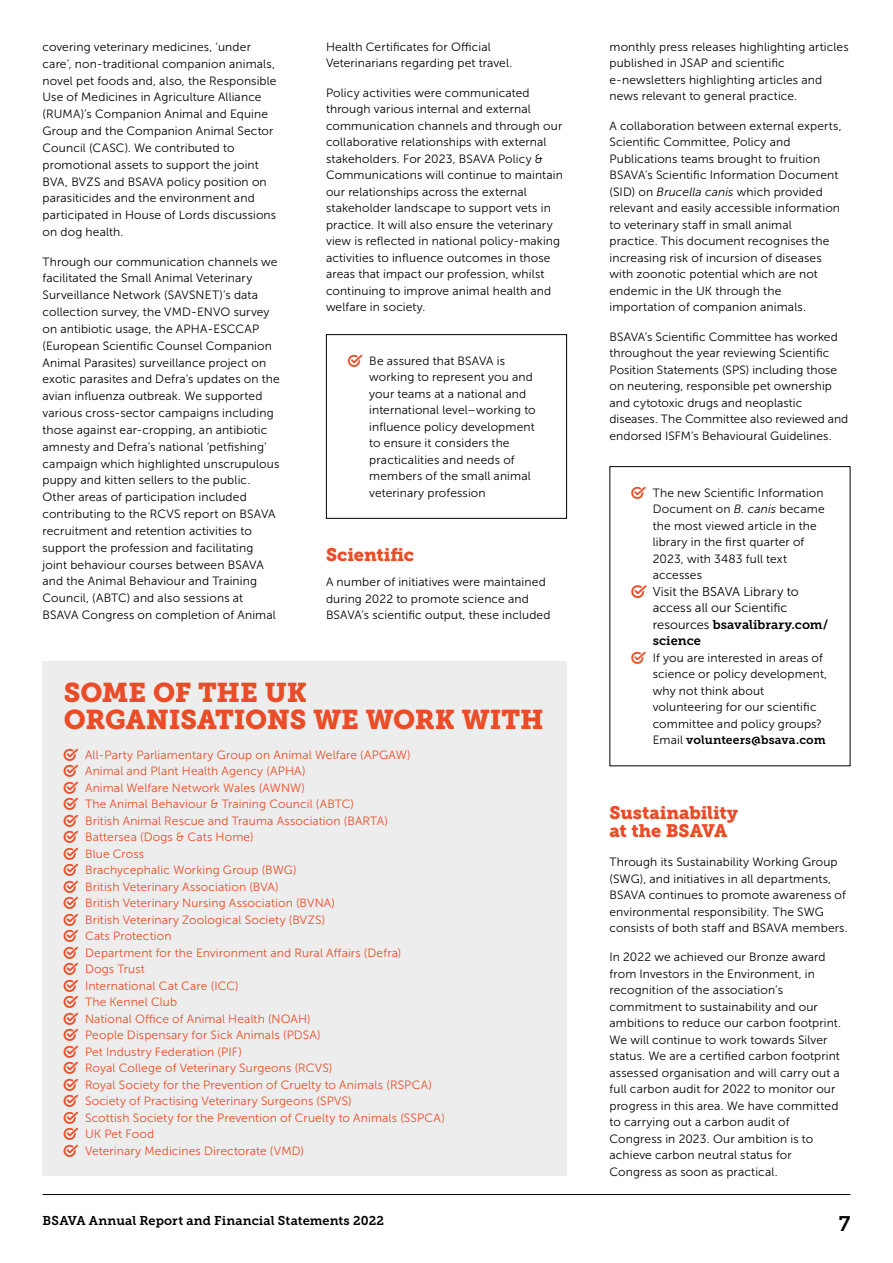
<style>
.page{position:relative;width:893px;height:1263px;background:#fff}
.page>*{position:absolute;margin:0;border:0;box-sizing:border-box;transform-origin:0 0}
.t1{font:27px/27px "Museo Slab 900";letter-spacing:-.005em;color:#e94c26}
.t2{font:21px "Museo Slab 700";color:#000}
.t3{font:18px/18px "Museo Slab 900";letter-spacing:-.005em;color:#e94c26}
.t4{font:12.75px/16.5px "Museo Slab 700";letter-spacing:.005em;color:#000}
.t5{font:12.75px/16.5px "Museo Sans 300";letter-spacing:.005em;color:#000}
.t6{font:12px/16.5px "Museo Sans 300";letter-spacing:.01em;color:#000}
.t7{font:12px/16.5px "Museo Sans 300";letter-spacing:.01em;color:#e94c26}
.t8{font:12px "Museo Slab 700";letter-spacing:.01em;color:#000}
.s1{font-style:italic}
.s2{font-family:"Museo Sans 300"}
</style>
<div class="page">
<hr style="left:43px;top:1194px;width:807px;height:1px;background:#000">
<div style="left:326px;top:334px;width:241px;height:185px;border:1px solid #000"></div>
<div style="left:43px;top:662px;width:524px;height:514px;background:#ededed"></div>
<p class="t6" style="left:43px;top:39px;width:236px">covering veterinary medicines, ‘under care’, non-traditional companion animals, novel pet foods and, also, the Responsible Use of Medicines in Agriculture Alliance (RUMA)’s Companion Animal and Equine Group and the Companion Animal Sector Council (CASC). We contributed to promotional assets to support the joint BVA, BVZS and BSAVA policy position on parasiticides and the environment and participated in House of Lords discussions on dog health.</p>
<p class="t6" style="left:43px;top:253px;width:239px">Through our communication channels we facilitated the Small Animal Veterinary Surveillance Network (SAVSNET)’s data collection survey, the VMD-ENVO survey on antibiotic usage, the APHA-ESCCAP (European Scientific Counsel Companion Animal Parasites) surveillance project on exotic parasites and Defra’s updates on the avian influenza outbreak. We supported various cross-sector campaigns including those against ear-cropping, an antibiotic amnesty and Defra’s national ‘petfishing’ campaign which highlighted unscrupulous puppy and kitten sellers to the public.<br>Other areas of participation included contributing to the RCVS report on BSAVA recruitment and retention activities to support the profession and facilitating joint behaviour courses between BSAVA and the Animal Behaviour and Training Council, (ABTC) and also sessions at BSAVA Congress on completion of Animal</p>
<p class="t6" style="left:326px;top:39px;width:188px">Health Certificates for Official<br>Veterinarians regarding pet travel.</p>
<p class="t6" style="left:326px;top:84px;width:238px">Policy activities were communicated through various internal and external communication channels and through our collaborative relationships with external stakeholders. For 2023, BSAVA Policy &amp; Communications will continue to maintain our relationships across the external stakeholder landscape to support vets in practice. It will also ensure the veterinary view is reflected in national policy-making activities to influence outcomes in those areas that impact our profession, whilst continuing to improve animal health and welfare in society.</p>
<p class="t6" style="left:369px;top:352px;width:168px">Be assured that BSAVA is working to represent you and your teams at a national and international level–working to influence policy development to ensure it considers the practicalities and needs of members of the small animal veterinary profession</p>
<h3 class="t3" style="left:326px;top:546px;width:90px">Scientific</h3>
<p class="t6" style="left:326px;top:574px;width:226px">A number of initiatives were maintained during 2022 to promote science and<br>BSAVA’s scientific output, these included</p>
<h1 class="t1" style="left:64px;top:679px;width:481px">SOME OF THE UK<br>ORGANISATIONS WE WORK WITH</h1>
<p class="t7" style="left:85px;top:746px;width:361px">All-Party Parliamentary Group on Animal Welfare (APGAW)<br>Animal and Plant Health Agency (APHA)<br>Animal Welfare Network Wales (AWNW)<br>The Animal Behaviour &amp; Training Council (ABTC)<br>British Animal Rescue and Trauma Association (BARTA)<br>Battersea (Dogs &amp; Cats Home)<br>Blue Cross<br>Brachycephalic Working Group (BWG)<br>British Veterinary Association (BVA)<br>British Veterinary Nursing Association (BVNA)<br>British Veterinary Zoological Society (BVZS)<br>Cats Protection<br>Department for the Environment and Rural Affairs (Defra)<br>Dogs Trust<br>International Cat Care (ICC)<br>The Kennel Club<br>National Office of Animal Health (NOAH)<br>People Dispensary for Sick Animals (PDSA)<br>Pet Industry Federation (PIF)<br>Royal College of Veterinary Surgeons (RCVS)<br>Royal Society for the Prevention of Cruelty to Animals (RSPCA)<br>Society of Practising Veterinary Surgeons (SPVS)<br>Scottish Society for the Prevention of Cruelty to Animals (SSPCA)<br>UK Pet Food<br>Veterinary Medicines Directorate (VMD)</p>
<p class="t4" style="left:43px;top:1212px;width:343px">BSAVA Annual Report and Financial Statements 2022</p>
<p class="t6" style="left:609px;top:39px;width:241px">monthly press releases highlighting articles published in JSAP and scientific e-newsletters highlighting articles and news relevant to general practice.</p>
<p class="t6" style="left:609px;top:117px;width:234px">A collaboration between external experts, Scientific Committee, Policy and Publications teams brought to fruition BSAVA’s Scientific Information Document (SID) on <span class="s1">Brucella canis</span> which provided relevant and easily accessible information to veterinary staff in small animal practice. This document recognises the increasing risk of incursion of diseases with zoonotic potential which are not endemic in the UK through the importation of companion animals.</p>
<p class="t6" style="left:609px;top:328px;width:240px">BSAVA’s Scientific Committee has worked throughout the year reviewing Scientific Position Statements (SPS) including those on neutering, responsible pet ownership and cytotoxic drugs and neoplastic diseases. The Committee also reviewed and endorsed ISFM’s Behavioural Guidelines.</p>
<p class="t6" style="left:653px;top:484px;width:173px">The new Scientific Information<br>Document on <span class="s1">B. canis</span> became the most viewed article in the library in the first quarter of<br>2023, with 3483 full text accesses</p>
<p class="t5" style="left:653px;top:583px;width:147px">Visit the BSAVA Library to access all our Scientific</p>
<p class="t4" style="left:653px;top:616px;width:177px"><span class="s2">resources</span> bsavalibrary.com/ science</p>
<p class="t6" style="left:653px;top:649px;width:176px">If you are interested in areas of science or policy development, why not think about volunteering for our scientific committee and policy groups?</p>
<p class="t8" style="left:653px;top:733px;width:174px"><span class="s2">Email</span> volunteers@bsava.com</p>
<h3 class="t3" style="left:609px;top:804px;width:130px">Sustainability at the BSAVA</h3>
<p class="t6" style="left:609px;top:854px;width:240px">Through its Sustainability Working Group (SWG), and initiatives in all departments, BSAVA continues to promote awareness of environmental responsibility. The SWG consists of both staff and BSAVA members.</p>
<p class="t6" style="left:609px;top:949px;width:233px">In 2022 we achieved our Bronze award from Investors in the Environment, in recognition of the association’s commitment to sustainability and our ambitions to reduce our carbon footprint.<br>We will continue to work towards Silver status. We are a certified carbon footprint assessed organisation and will carry out a full carbon audit for 2022 to monitor our progress in this area. We have committed to carrying out a carbon audit of Congress in 2023. Our ambition is to achieve carbon neutral status for Congress as soon as practical.</p>
<h2 class="t2" style="left:839px;top:1212px;width:13px">7</h2>
</div>
